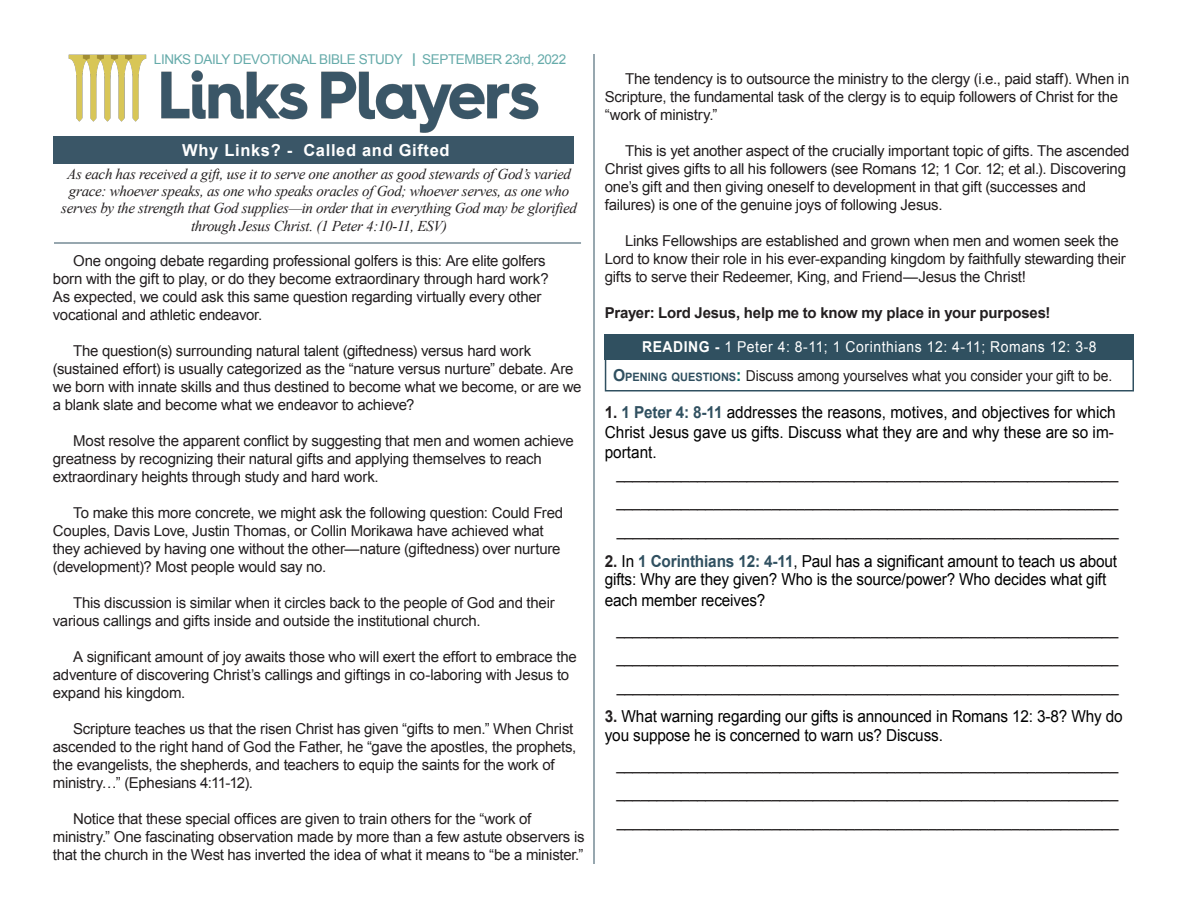
<style>
.page{position:relative;width:1188px;height:918px;background:#fff}
.page>*{position:absolute;margin:0;border:0;box-sizing:border-box;transform-origin:0 0}
.t1{font:16.5px "Arial";color:#231f20;scale:.9 1}
.t2{font:16.5px/19.8px "Arial";letter-spacing:-.01em;color:#000;scale:.93 1}
.t3{font:700 16.5px "Arial";letter-spacing:.04em;color:#fff}
.t4{font:15px/18px "Arial";letter-spacing:-.015em;color:#231f20}
.t5{font:italic 15px/17.2px "Times New Roman";letter-spacing:-.02em;color:#231f20;text-align:center}
.t6{font:15px "Arial";letter-spacing:-.015em;color:#231f20;scale:.93 1}
.t7{font:15px "Arial";letter-spacing:.04em;color:#fff;scale:.93 1}
.t8{font:700 15px "Arial";letter-spacing:-.015em;color:#231f20}
.t9{font:13.5px "Arial";letter-spacing:-.03em;color:#66abaa}
.s1{font-weight:700}
.s2{font-weight:700;font-size:16.5px;color:#305060}
.s3{font-weight:700;font-size:11.55px;color:#305060}
.s4{font-weight:700;font-size:16.5px;color:#016f66}
.s5{font-weight:700;color:#231f20}
.s6{font-weight:700;color:#305060}
</style>
<div class="page">
<img style="left:68px;top:54px;width:471px;height:79px">
<div style="left:605px;top:358px;width:529px;height:34px;border:2px solid #305060"></div>
<div style="left:605px;top:334px;width:529px;height:26px;background:#305060"></div>
<div style="left:53px;top:137px;width:521px;height:27px;background:#3a5667"></div>
<hr style="left:54px;top:243px;width:527px;height:1px;background:#305060">
<hr style="left:594px;top:54px;width:1px;height:810px;background:#305060">
<p class="t9" style="left:154px;top:51px;width:414px">LINKS DAILY DEVOTIONAL BIBLE STUDY <span class="s1">|</span> SEPTEMBER 23rd, 2022</p>
<p class="t3" style="left:182px;top:140px;width:269px">Why Links? - Called and Gifted</p>
<p class="t5" style="left:61px;top:165px;width:517px">As each has received a gift, use it to serve one another as good stewards of God’s varied grace: whoever speaks, as one who speaks oracles of God; whoever serves, as one who serves by the strength that God supplies—in order that in everything God may be glorified through Jesus Christ. (1 Peter 4:10-11, ESV)</p>
<p class="t4" style="left:53px;top:252px;width:497px;text-indent:20px">One ongoing debate regarding professional golfers is this: Are elite golfers born with the gift to play, or do they become extraordinary through hard work?<br>As expected, we could ask this same question regarding virtually every other vocational and athletic endeavor.</p>
<p class="t4" style="left:53px;top:342px;width:530px;text-indent:20px">The question(s) surrounding natural talent (giftedness) versus hard work (sustained effort) is usually categorized as the “nature versus nurture” debate. Are we born with innate skills and thus destined to become what we become, or are we a blank slate and become what we endeavor to achieve?</p>
<p class="t4" style="left:53px;top:432px;width:522px;text-indent:20px">Most resolve the apparent conflict by suggesting that men and women achieve greatness by recognizing their natural gifts and applying themselves to reach extraordinary heights through study and hard work.</p>
<p class="t4" style="left:53px;top:504px;width:512px;text-indent:20px">To make this more concrete, we might ask the following question: Could Fred Couples, Davis Love, Justin Thomas, or Collin Morikawa have achieved what they achieved by having one without the other—nature (giftedness) over nurture (development)? Most people would say no.</p>
<p class="t4" style="left:53px;top:594px;width:503px;text-indent:20px">This discussion is similar when it circles back to the people of God and their various callings and gifts inside and outside the institutional church.</p>
<p class="t4" style="left:53px;top:648px;width:525px;text-indent:20px">A significant amount of joy awaits those who will exert the effort to embrace the adventure of discovering Christ’s callings and giftings in co-laboring with Jesus to expand his kingdom.</p>
<p class="t4" style="left:53px;top:720px;width:525px;text-indent:20px">Scripture teaches us that the risen Christ has given “gifts to men.” When Christ ascended to the right hand of God the Father, he “gave the apostles, the prophets, the evangelists, the shepherds, and teachers to equip the saints for the work of ministry…” (Ephesians 4:11-12).</p>
<p class="t4" style="left:53px;top:810px;width:533px;text-indent:20px">Notice that these special offices are given to train others for the “work of ministry.” One fascinating observation made by more than a few astute observers is that the church in the West has inverted the idea of what it means to “be a minister.”</p>
<p class="t4" style="left:605px;top:70px;width:526px;text-indent:20px">The tendency is to outsource the ministry to the clergy (i.e., paid staff). When in<br>Scripture, the fundamental task of the clergy is to equip followers of Christ for the “work of ministry.”</p>
<p class="t4" style="left:605px;top:142px;width:526px;text-indent:20px">This is yet another aspect of the crucially important topic of gifts. The ascended Christ gives gifts to all his followers (see Romans 12; 1 Cor. 12; et al.). Discovering one’s gift and then giving oneself to development in that gift (successes and failures) is one of the genuine joys of following Jesus.</p>
<p class="t4" style="left:605px;top:232px;width:523px;text-indent:20px">Links Fellowships are established and grown when men and women seek the<br>Lord to know their role in his ever-expanding kingdom by faithfully stewarding their gifts to serve their Redeemer, King, and Friend—Jesus the Christ!</p>
<p class="t8" style="left:605px;top:303px;width:447px">Prayer: Lord Jesus, help me to know my place in your purposes!</p>
<p class="t7" style="left:642px;top:337px;width:490px"><span class="s1">READING -</span> 1 Peter 4: 8-11; 1 Corinthians 12: 4-11; Romans 12: 3-8</p>
<p class="t6" style="left:613px;top:366px;width:538px"><span class="s2">O</span><span class="s3">PENING QUESTIONS</span><span class="s4">:</span> Discuss among yourselves what you consider your gift to be.</p>
<p class="t2" style="left:605px;top:403px;width:551px;text-align:justify"><span class="s5">1.</span> <span class="s6">1 Peter 4: 8-11</span> addresses the reasons, motives, and objectives for which Christ Jesus gave us gifts. Discuss what they are and why these are so im&shy;portant.</p>
<p class="t1" style="left:616px;top:462px;width:559px">_____________________________________________________________</p>
<p class="t1" style="left:616px;top:491px;width:559px">_____________________________________________________________</p>
<p class="t1" style="left:617px;top:519px;width:559px">_____________________________________________________________</p>
<p class="t2" style="left:605px;top:553px;width:552px;line-height:18px"><span class="s5">2.</span> In <span class="s6">1 Corinthians 12: 4-11</span>, Paul has a significant amount to teach us about gifts: Why are they given? Who is the source/power? Who decides what gift</p>
<p class="t2" style="left:605px;top:591px;width:174px">each member receives?</p>
<p class="t1" style="left:616px;top:618px;width:559px">_____________________________________________________________</p>
<p class="t1" style="left:616px;top:647px;width:559px">_____________________________________________________________</p>
<p class="t1" style="left:617px;top:675px;width:559px">_____________________________________________________________</p>
<p class="t2" style="left:605px;top:706px;width:558px"><span class="s5">3.</span> What warning regarding our gifts is announced in Romans 12: 3-8? Why do you suppose he is concerned to warn us? Discuss.</p>
<p class="t1" style="left:616px;top:753px;width:559px">_____________________________________________________________</p>
<p class="t1" style="left:616px;top:782px;width:559px">_____________________________________________________________</p>
<p class="t1" style="left:617px;top:810px;width:559px">_____________________________________________________________</p>
</div>
